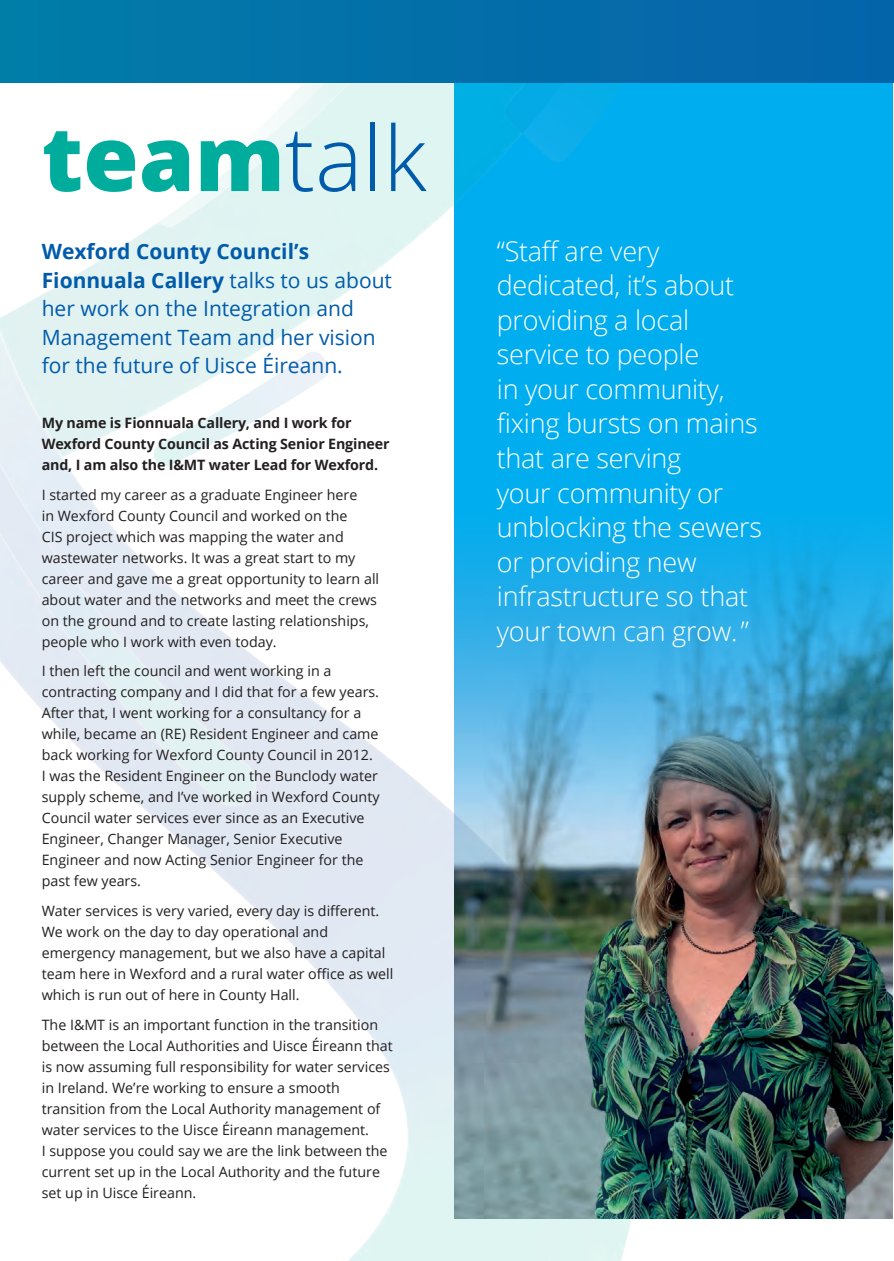
<style>
.page{position:relative;width:894px;height:1261px;background:#fff}
.page>*{position:absolute;margin:0;border:0;box-sizing:border-box;transform-origin:0 0}
.t1{font:800 90px "Open Sans";color:#00ad9d}
.t2{font:300 27px/34.5px "Open Sans";letter-spacing:-.01em;color:#fff}
.t3{font:21px/28.5px "Open Sans";color:#015bab}
.t4{font:14.25px/21px "Open Sans";color:#231f20}
.t5{font:700 14.25px/21px "Open Sans";letter-spacing:-.01em;color:#231f20}
.s1{font-weight:300;color:#015bab}
.s2{font-weight:700}
</style>
<div class="page">
<img style="left:658px;top:830px;width:234px;height:388px">
<svg style="left:658px;top:83px;width:234px;height:747px;fill:#00aeef"></svg>
<img style="left:0;top:83px;width:658px;height:1177px">
<img style="left:523px;top:83px;width:138px;height:79px">
<img style="left:504px;top:83px;width:49px;height:50px">
<img style="left:529px;top:83px;width:82px;height:13px">
<img style="left:159px;top:83px;width:237px;height:143px">
<img style="left:152px;top:352px;width:178px;height:114px">
<img style="left:0;top:426px;width:257px;height:379px">
<div style="left:0;top:0;width:894px;height:83px;background:linear-gradient(to right,#017ca8,#0662aa)"></div>
<h1 class="t1" style="left:42px;top:90px;width:386px">team<span class="s1">talk</span></h1>
<h3 class="t3" style="left:42px;top:237px;width:352px"><span class="s2">Wexford County Council’s<br>Fionnuala Callery</span> talks to us about her work on the Integration and<br>Management Team and her vision for the future of Uisce Éireann.</h3>
<p class="t5" style="left:42px;top:412px;width:349px">My name is Fionnuala Callery, and I work for<br>Wexford County Council as Acting Senior Engineer and, I am also the I&amp;MT water Lead for Wexford.</p>
<p class="t4" style="left:42px;top:483px;width:339px">I started my career as a graduate Engineer here<br>in Wexford County Council and worked on the<br>CIS project which was mapping the water and wastewater networks. It was a great start to my career and gave me a great opportunity to learn all about water and the networks and meet the crews on the ground and to create lasting relationships, people who I work with even today.</p>
<p class="t4" style="left:42px;top:660px;width:339px">I then left the council and went working in a contracting company and I did that for a few years.<br>After that, I went working for a consultancy for a while, became an (RE) Resident Engineer and came back working for Wexford County Council in 2012.<br>I was the Resident Engineer on the Bunclody water supply scheme, and I’ve worked in Wexford County Council water services ever since as an Executive Engineer, Changer Manager, Senior Executive Engineer and now Acting Senior Engineer for the past few years.</p>
<p class="t4" style="left:42px;top:900px;width:353px">Water services is very varied, every day is different.<br>We work on the day to day operational and emergency management, but we also have a capital team here in Wexford and a rural water office as well which is run out of here in County Hall.</p>
<p class="t4" style="left:42px;top:1013px;width:353px">The I&amp;MT is an important function in the transition between the Local Authorities and Uisce Éireann that is now assuming full responsibility for water services in Ireland. We’re working to ensure a smooth transition from the Local Authority management of water services to the Uisce Éireann management.<br>I suppose you could say we are the link between the current set up in the Local Authority and the future set up in Uisce Éireann.</p>
<h2 class="t2" style="left:497px;top:233px;width:267px">“Staff are very dedicated, it’s about providing a local service to people<br>in your community, fixing bursts on mains that are serving<br>your community or unblocking the sewers or providing new infrastructure so that your town can grow.”</h2>
</div>
